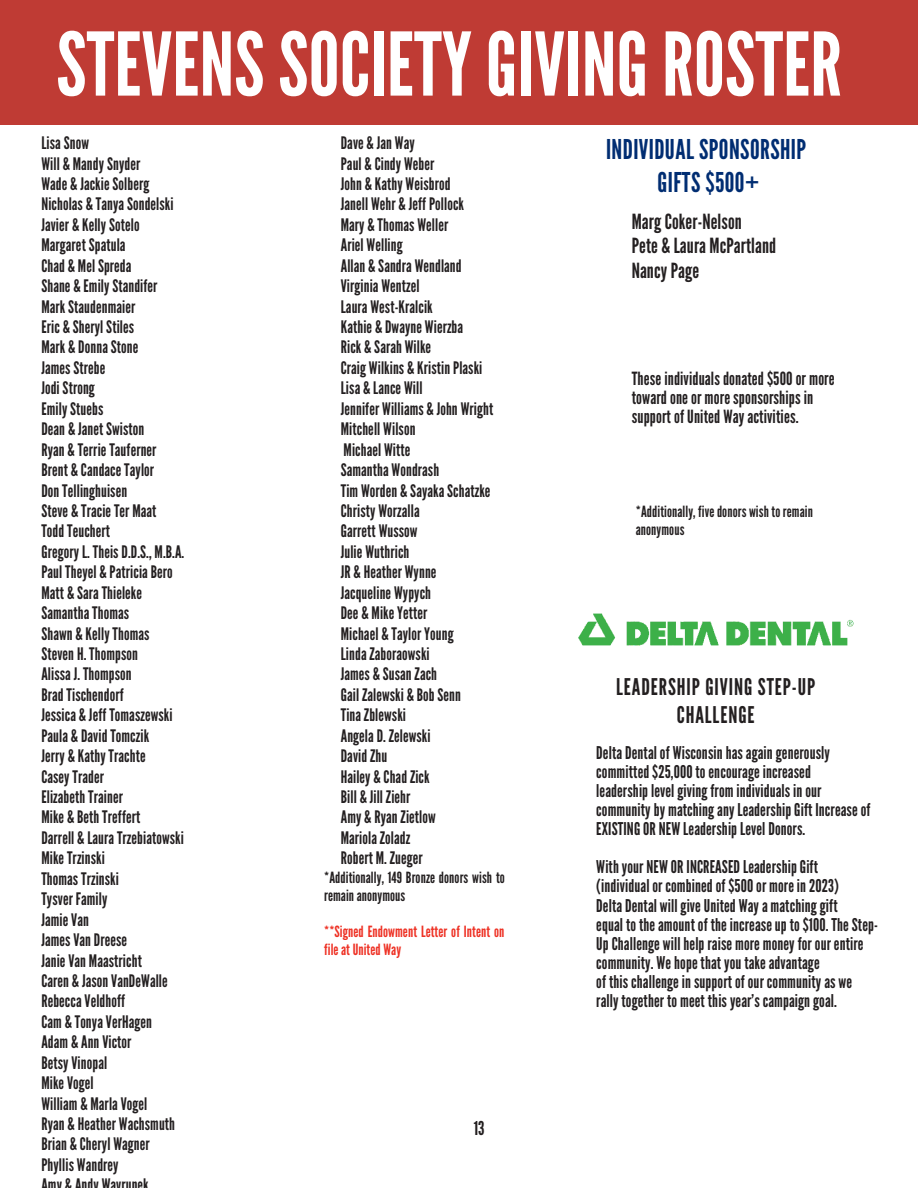
<style>
.page{position:relative;width:918px;height:1188px;background:#fff}
.page>*{position:absolute;margin:0;border:0;box-sizing:border-box;transform-origin:0 0}
.t1{font:87.45px "League Gothic";letter-spacing:.005em;color:#fff}
.t2{font:27.3px "League Gothic";letter-spacing:.015em;color:#002d72}
.t3{font:22.95px/27.5px "League Gothic";letter-spacing:.04em;color:#231f20;text-align:center}
.t4{font:20.85px "League Gothic";letter-spacing:.005em;color:#231f20}
.t5{font:19.05px "League Gothic";color:#231f20}
.t6{font:18.15px/19.2px "League Gothic";letter-spacing:.005em;color:#231f20}
.t7{font:17.55px/19.2px "League Gothic";letter-spacing:.005em;color:#231f20}
.t8{font:17.25px "League Gothic";letter-spacing:.005em;color:#231f20}
.t9{font:15.45px/18px "League Gothic";letter-spacing:.005em;color:#231f20}
.t10{font:15.45px/18px "League Gothic";letter-spacing:.005em;color:#ee3124}
</style>
<div class="page">
<div style="left:0;top:0;width:918px;height:125px;background:#bf3b34"></div>
<img style="left:579px;top:614px;width:274px;height:31px">
<p class="t1" style="left:56px;top:14px;width:787px">STEVENS SOCIETY GIVING ROSTER</p>
<p class="t8" style="left:41px;top:133px;width:49px">Lisa Snow</p>
<p class="t8" style="left:41px;top:153px;width:100px">Will &amp; Mandy Snyder</p>
<p class="t8" style="left:41px;top:174px;width:109px">Wade &amp; Jackie Solberg</p>
<p class="t8" style="left:41px;top:194px;width:134px">Nicholas &amp; Tanya Sondelski</p>
<p class="t8" style="left:41px;top:215px;width:100px">Javier &amp; Kelly Sotelo</p>
<p class="t8" style="left:41px;top:235px;width:86px">Margaret Spatula</p>
<p class="t8" style="left:41px;top:256px;width:92px">Chad &amp; Mel Spreda</p>
<p class="t8" style="left:41px;top:276px;width:118px">Shane &amp; Emily Standifer</p>
<p class="t8" style="left:41px;top:296px;width:95px">Mark Staudenmaier</p>
<p class="t8" style="left:41px;top:317px;width:94px">Eric &amp; Sheryl Stiles</p>
<p class="t8" style="left:41px;top:337px;width:98px">Mark &amp; Donna Stone</p>
<p class="t8" style="left:41px;top:358px;width:65px">James Strebe</p>
<p class="t8" style="left:41px;top:378px;width:55px">Jodi Strong</p>
<p class="t8" style="left:41px;top:399px;width:64px">Emily Stuebs</p>
<p class="t8" style="left:41px;top:419px;width:105px">Dean &amp; Janet Swiston</p>
<p class="t8" style="left:41px;top:440px;width:117px">Ryan &amp; Terrie Tauferner</p>
<p class="t8" style="left:41px;top:460px;width:114px">Brent &amp; Candace Taylor</p>
<p class="t8" style="left:41px;top:480px;width:87px">Don Tellinghuisen</p>
<p class="t8" style="left:41px;top:501px;width:117px">Steve &amp; Tracie Ter Maat</p>
<p class="t8" style="left:41px;top:521px;width:70px">Todd Teuchert</p>
<p class="t8" style="left:41px;top:542px;width:144px">Gregory L. Theis D.D.S., M.B.A.</p>
<p class="t8" style="left:41px;top:562px;width:133px">Paul Theyel &amp; Patricia Bero</p>
<p class="t8" style="left:41px;top:583px;width:102px">Matt &amp; Sara Thieleke</p>
<p class="t8" style="left:41px;top:603px;width:89px">Samantha Thomas</p>
<p class="t8" style="left:41px;top:623px;width:110px">Shawn &amp; Kelly Thomas</p>
<p class="t8" style="left:41px;top:644px;width:98px">Steven H. Thompson</p>
<p class="t8" style="left:41px;top:664px;width:92px">Alissa J. Thompson</p>
<p class="t8" style="left:41px;top:685px;width:84px">Brad Tischendorf</p>
<p class="t8" style="left:41px;top:705px;width:133px">Jessica &amp; Jeff Tomaszewski</p>
<p class="t8" style="left:41px;top:726px;width:109px">Paula &amp; David Tomczik</p>
<p class="t8" style="left:41px;top:746px;width:106px">Jerry &amp; Kathy Trachte</p>
<p class="t8" style="left:41px;top:766px;width:64px">Casey Trader</p>
<p class="t8" style="left:41px;top:787px;width:83px">Elizabeth Trainer</p>
<p class="t8" style="left:41px;top:807px;width:100px">Mike &amp; Beth Treffert</p>
<p class="t8" style="left:41px;top:828px;width:144px">Darrell &amp; Laura Trzebiatowski</p>
<p class="t8" style="left:41px;top:848px;width:65px">Mike Trzinski</p>
<p class="t8" style="left:41px;top:869px;width:79px">Thomas Trzinski</p>
<p class="t8" style="left:41px;top:889px;width:68px">Tysver Family</p>
<p class="t8" style="left:41px;top:910px;width:49px">Jamie Van</p>
<p class="t8" style="left:41px;top:930px;width:87px">James Van Dreese</p>
<p class="t8" style="left:41px;top:950px;width:102px">Janie Van Maastricht</p>
<p class="t8" style="left:41px;top:971px;width:128px">Caren &amp; Jason VanDeWalle</p>
<p class="t8" style="left:41px;top:991px;width:85px">Rebecca Veldhoff</p>
<p class="t8" style="left:41px;top:1012px;width:112px">Cam &amp; Tonya VerHagen</p>
<p class="t8" style="left:41px;top:1032px;width:92px">Adam &amp; Ann Victor</p>
<p class="t8" style="left:41px;top:1053px;width:67px">Betsy Vinopal</p>
<p class="t8" style="left:41px;top:1073px;width:54px">Mike Vogel</p>
<p class="t8" style="left:41px;top:1093px;width:107px">William &amp; Marla Vogel</p>
<p class="t8" style="left:41px;top:1114px;width:135px">Ryan &amp; Heather Wachsmuth</p>
<p class="t8" style="left:41px;top:1134px;width:110px">Brian &amp; Cheryl Wagner</p>
<p class="t8" style="left:41px;top:1155px;width:79px">Phyllis Wandrey</p>
<p class="t8" style="left:41px;top:1175px;width:109px">Am &amp; And Wavrunek</p>
<p class="t8" style="left:341px;top:133px;width:75px">Dave &amp; Jan Way</p>
<p class="t8" style="left:341px;top:153px;width:95px">Paul &amp; Cindy Weber</p>
<p class="t8" style="left:341px;top:174px;width:111px">John &amp; Kathy Weisbrod</p>
<p class="t8" style="left:341px;top:194px;width:125px">Janell Wehr &amp; Jeff Pollock</p>
<p class="t8" style="left:341px;top:215px;width:109px">Mary &amp; Thomas Weller</p>
<p class="t8" style="left:341px;top:235px;width:63px">Ariel Welling</p>
<p class="t8" style="left:341px;top:256px;width:122px">Allan &amp; Sandra Wendland</p>
<p class="t8" style="left:341px;top:276px;width:80px">Virginia Wentzel</p>
<p class="t8" style="left:341px;top:296px;width:93px">Laura West-Kralcik</p>
<p class="t8" style="left:341px;top:317px;width:124px">Kathie &amp; Dwayne Wierzba</p>
<p class="t8" style="left:341px;top:337px;width:92px">Rick &amp; Sarah Wilke</p>
<p class="t8" style="left:341px;top:358px;width:143px">Craig Wilkins &amp; Kristin Plaski</p>
<p class="t8" style="left:341px;top:378px;width:83px">Lisa &amp; Lance Will</p>
<p class="t8" style="left:341px;top:399px;width:154px">Jennifer Williams &amp; John Wright</p>
<p class="t8" style="left:341px;top:419px;width:76px">Mitchell Wilson</p>
<p class="t8" style="left:344px;top:440px;width:68px">Michael Witte</p>
<p class="t8" style="left:341px;top:460px;width:100px">Samantha Wondrash</p>
<p class="t8" style="left:341px;top:480px;width:151px">Tim Worden &amp; Sayaka Schatzke</p>
<p class="t8" style="left:341px;top:501px;width:80px">Christy Worzalla</p>
<p class="t8" style="left:341px;top:521px;width:78px">Garrett Wussow</p>
<p class="t8" style="left:341px;top:542px;width:70px">Julie Wuthrich</p>
<p class="t8" style="left:341px;top:562px;width:97px">JR &amp; Heather Wynne</p>
<p class="t8" style="left:341px;top:583px;width:92px">Jacqueline Wypych</p>
<p class="t8" style="left:341px;top:603px;width:88px">Dee &amp; Mike Yetter</p>
<p class="t8" style="left:341px;top:623px;width:114px">Michael &amp; Taylor Young</p>
<p class="t8" style="left:341px;top:644px;width:90px">Linda Zaboraowski</p>
<p class="t8" style="left:341px;top:664px;width:98px">James &amp; Susan Zach</p>
<p class="t8" style="left:341px;top:685px;width:122px">Gail Zalewski &amp; Bob Senn</p>
<p class="t8" style="left:341px;top:705px;width:67px">Tina Zblewski</p>
<p class="t8" style="left:341px;top:726px;width:91px">Angela D. Zelewski</p>
<p class="t8" style="left:341px;top:746px;width:48px">David Zhu</p>
<p class="t8" style="left:341px;top:766px;width:90px">Hailey &amp; Chad Zick</p>
<p class="t8" style="left:341px;top:787px;width:71px">Bill &amp; Jill Ziehr</p>
<p class="t8" style="left:341px;top:807px;width:97px">Amy &amp; Ryan Zietlow</p>
<p class="t8" style="left:341px;top:828px;width:71px">Mariola Zoladz</p>
<p class="t8" style="left:341px;top:848px;width:84px">Robert M. Zueger</p>
<p class="t9" style="left:324px;top:868px;width:182px">*Additionally, 149 Bronze donors wish to remain anonymous</p>
<p class="t10" style="left:324px;top:923px;width:182px">**Signed Endowment Letter of Intent on file at United Way</p>
<p class="t2" style="left:606px;top:133px;width:202px">INDIVIDUAL SPONSORSHIP</p>
<p class="t2" style="left:658px;top:166px;width:103px">GIFTS $500+</p>
<p class="t4" style="left:632px;top:209px;width:112px">Marg Coker-Nelson</p>
<p class="t4" style="left:632px;top:234px;width:146px">Pete &amp; Laura McPartland</p>
<p class="t4" style="left:632px;top:259px;width:69px">Nancy Page</p>
<p class="t6" style="left:632px;top:369px;width:205px">These individuals donated $500 or more toward one or more sponsorships in support of United Way activities.</p>
<p class="t9" style="left:636px;top:503px;width:179px">*Additionally, five donors wish to remain anonymous</p>
<p class="t3" style="left:616px;top:674px;width:201px">LEADERSHIP GIVING STEP-UP<br>CHALLENGE</p>
<p class="t7" style="left:596px;top:743px;width:235px">Delta Dental of Wisconsin has again generously committed $25,000 to encourage increased</p>
<p class="t7" style="left:596px;top:781px;width:227px">leadership level giving from individuals in our</p>
<p class="t7" style="left:596px;top:801px;width:276px">community by matching any Leadership Gift Increase of<br>EXISTING OR NEW Leadership Level Donors.</p>
<p class="t7" style="left:596px;top:858px;width:223px">With your NEW OR INCREASED Leadership Gift</p>
<p class="t7" style="left:596px;top:877px;width:244px">(individual or combined of $500 or more in 2023)</p>
<p class="t7" style="left:596px;top:896px;width:243px">Delta Dental will give United Way a matching gift</p>
<p class="t7" style="left:596px;top:915px;width:283px">equal to the amount of the increase up to $100. The Step-<br>Up Challenge will help raise more money for our entire community. We hope that you take advantage</p>
<p class="t7" style="left:596px;top:973px;width:257px">of this challenge in support of our community as we</p>
<p class="t7" style="left:596px;top:992px;width:242px">rally together to meet this year’s campaign goal.</p>
<p class="t5" style="left:474px;top:1117px;width:12px">13</p>
</div>
